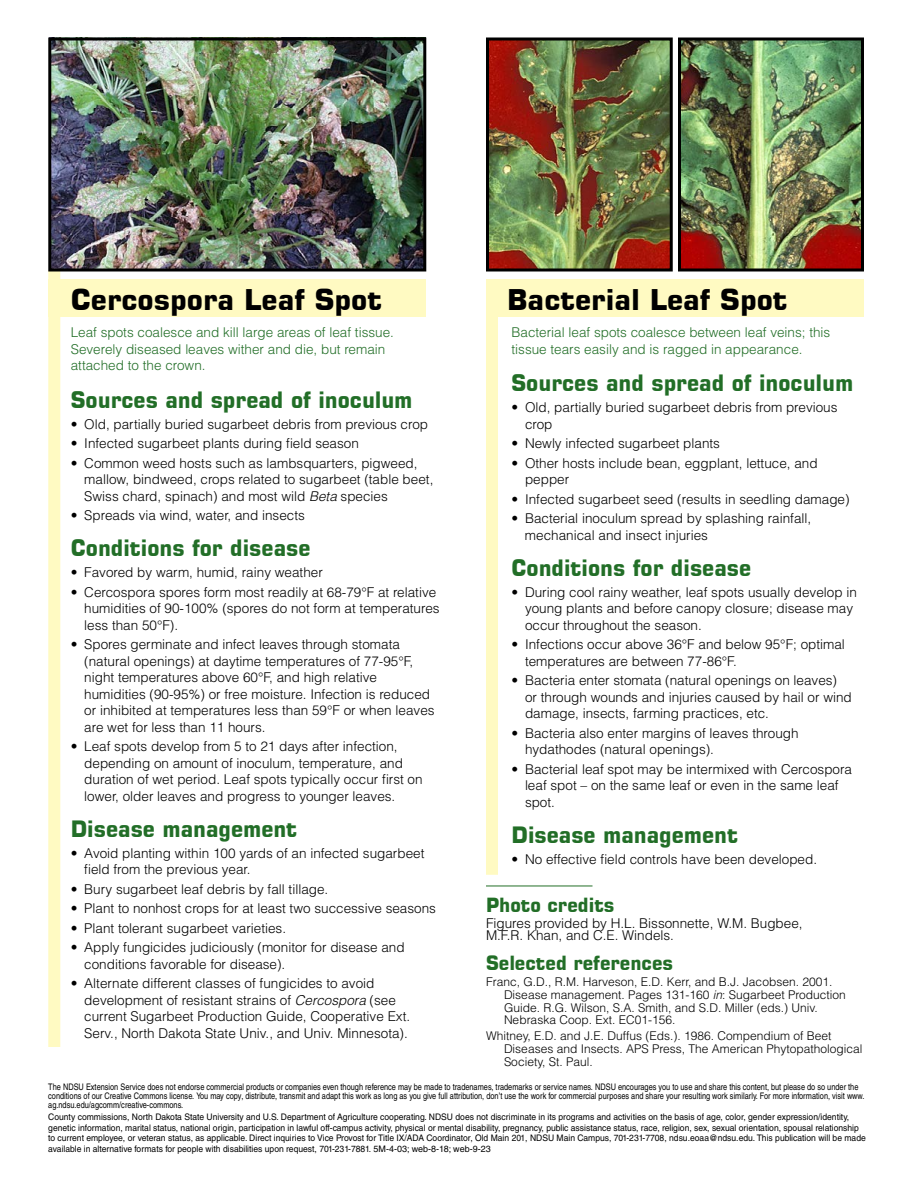
<style>
.page{position:relative;width:918px;height:1188px;background:#fff}
.page>*{position:absolute;margin:0;border:0;box-sizing:border-box;transform-origin:0 0}
.Subhead_1{font:700 28.5px "Square 721 BT";color:#000}
.Subhead_2{font:700 22.5px "Square 721 BT";color:#226e27;scale:.95 1}
.Subhead_2-2{font:700 19.5px "Square 721 BT";color:#226e27;scale:.95 1}
.Bullets{font:300 13.5px/16.5px "Helvetica LT Std";color:#000}
.Body_text{font:300 13.5px/16.5px "Helvetica LT Std";color:#226e27}
.Body_text-2{font:300 13.5px/12.8px "Helvetica LT Std";color:#000}
.Body_text-3{font:300 12px/12.8px "Helvetica LT Std";color:#000}
.t1{font:9px/10.5px "Helvetica LT Std";color:#000;scale:.95 1}
.t2{font:condensed 9px/9px "Helvetica LT Pro";color:#000}
.s1{font-style:italic}
</style>
<div class="page">
<img style="left:682px;top:42px;width:178px;height:226px">
<img style="left:52px;top:42px;width:370px;height:226px">
<div style="left:486px;top:284px;width:12px;height:591px;background:#fffac2"></div>
<div style="left:48px;top:270px;width:12px;height:777px;background:#fffac2"></div>
<div style="left:486px;top:279px;width:378px;height:37px;background:#fffac2"></div>
<div style="left:48px;top:279px;width:378px;height:37px;background:#fffac2"></div>
<div style="left:48px;top:38px;width:378px;height:234px;border:3px solid #000"></div>
<div style="left:678px;top:38px;width:186px;height:234px;border:3px solid #000"></div>
<hr style="left:486px;top:886px;width:106px;height:1px;background:#226e27">
<img style="left:490px;top:42px;width:179px;height:226px">
<div style="left:486px;top:38px;width:187px;height:234px;border:3px solid #000"></div>
<p class="Subhead_1" style="left:507px;top:282px;width:282px">Bacterial Leaf Spot</p>
<p class="Body_text" style="left:512px;top:324px;width:320px">Bacterial leaf spots coalesce between leaf veins; this tissue tears easily and is ragged in appearance.</p>
<p class="Subhead_2" style="left:512px;top:370px;width:361px">Sources and spread of inoculum</p>
<p class="Bullets" style="left:525px;top:399px;width:314px;text-indent:-14px">• Old, partially buried sugarbeet debris from previous crop</p>
<p class="Bullets" style="left:512px;top:435px;width:210px">• Newly infected sugarbeet plants</p>
<p class="Bullets" style="left:525px;top:455px;width:294px;text-indent:-14px">• Other hosts include bean, eggplant, lettuce, and pepper</p>
<p class="Bullets" style="left:512px;top:491px;width:340px">• Infected sugarbeet seed (results in seedling damage)</p>
<p class="Bullets" style="left:525px;top:510px;width:288px;text-indent:-13px">• Bacterial inoculum spread by splashing rainfall, mechanical and insect injuries</p>
<p class="Subhead_2" style="left:512px;top:554px;width:254px">Conditions for disease</p>
<p class="Bullets" style="left:525px;top:584px;width:333px;text-indent:-14px">• During cool rainy weather, leaf spots usually develop in young plants and before canopy closure; disease may occur throughout the season.</p>
<p class="Bullets" style="left:525px;top:636px;width:321px;text-indent:-14px">• Infections occur above 36°F and below 95°F; optimal temperatures are between 77-86°F.</p>
<p class="Bullets" style="left:525px;top:672px;width:328px;text-indent:-14px">• Bacteria enter stomata (natural openings on leaves) or through wounds and injuries caused by hail or wind damage, insects, farming practices, etc.</p>
<p class="Bullets" style="left:525px;top:725px;width:275px;text-indent:-14px">• Bacteria also enter margins of leaves through hydathodes (natural openings).</p>
<p class="Bullets" style="left:525px;top:761px;width:329px;text-indent:-14px">• Bacterial leaf spot may be intermixed with Cercospora leaf spot – on the same leaf or even in the same leaf spot.</p>
<p class="Subhead_2" style="left:512px;top:821px;width:240px">Disease management</p>
<p class="Bullets" style="left:512px;top:851px;width:307px">• No effective field controls have been developed.</p>
<p class="Subhead_2-2" style="left:486px;top:893px;width:137px">Photo credits</p>
<p class="Body_text-2" style="left:486px;top:916px;width:318px">Figures provided by H.L. Bissonnette, W.M. Bugbee,<br>M.F.R. Khan, and C.E. Windels.</p>
<p class="Subhead_2-2" style="left:486px;top:952px;width:198px">Selected references</p>
<p class="Body_text-3" style="left:504px;top:975px;width:343px;text-indent:-18px">Franc, G.D., R.M. Harveson, E.D. Kerr, and B.J. Jacobsen. 2001.<br>Disease management. Pages 131-160 <span class="s1">in</span>: Sugarbeet Production Guide. R.G. Wilson, S.A. Smith, and S.D. Miller (eds.) Univ.<br>Nebraska Coop. Ext. EC01-156.</p>
<p class="Body_text-3" style="left:504px;top:1029px;width:360px;text-indent:-18px">Whitney, E.D. and J.E. Duffus (Eds.). 1986. Compendium of Beet<br>Diseases and Insects. APS Press, The American Phytopathological<br>Society, St. Paul.</p>
<p class="t2" style="left:48px;top:1082px;width:818px">The NDSU Extension Service does not endorse commercial products or companies even though reference may be made to tradenames, trademarks or service names. NDSU encourages you to use and share this content, but please do so under the conditions of our Creative Commons license. You may copy, distribute, transmit and adapt this work as long as you give full attribution, don’t use the work for commercial purposes and share your resulting work similarly. For more information, visit www. ag.ndsu.edu/agcomm/creative-commons.</p>
<p class="t1" style="left:48px;top:1112px;width:862px">County commissions, North Dakota State University and U.S. Department of Agriculture cooperating. NDSU does not discriminate in its programs and activities on the basis of age, color, gender expression/identity, genetic information, marital status, national origin, participation in lawful off-campus activity, physical or mental disability, pregnancy, public assistance status, race, religion, sex, sexual orientation, spousal relationship to current employee, or veteran status, as applicable. Direct inquiries to Vice Provost for Title IX/ADA Coordinator, Old Main 201, NDSU Main Campus, 701-231-7708, ndsu.eoaa@ndsu.edu. This publication will be made available in alternative formats for people with disabilities upon request, 701-231-7881. 5M-4-03; web-8-18; web-9-23</p>
<p class="Subhead_1" style="left:71px;top:282px;width:313px">Cercospora Leaf Spot</p>
<p class="Body_text" style="left:71px;top:324px;width:325px">Leaf spots coalesce and kill large areas of leaf tissue.<br>Severely diseased leaves wither and die, but remain attached to the crown.</p>
<p class="Subhead_2" style="left:71px;top:386px;width:361px">Sources and spread of inoculum</p>
<p class="Bullets" style="left:71px;top:416px;width:359px">• Old, partially buried sugarbeet debris from previous crop</p>
<p class="Bullets" style="left:71px;top:435px;width:290px">• Infected sugarbeet plants during field season</p>
<p class="Bullets" style="left:84px;top:455px;width:351px;text-indent:-14px">• Common weed hosts such as lambsquarters, pigweed, mallow, bindweed, crops related to sugarbeet (table beet,<br>Swiss chard, spinach) and most wild <span class="s1">Beta</span> species</p>
<p class="Bullets" style="left:71px;top:507px;width:236px">• Spreads via wind, water, and insects</p>
<p class="Subhead_2" style="left:71px;top:535px;width:254px">Conditions for disease</p>
<p class="Bullets" style="left:71px;top:564px;width:254px">• Favored by warm, humid, rainy weather</p>
<p class="Bullets" style="left:84px;top:584px;width:357px;text-indent:-14px">• Cercospora spores form most readily at 68-79°F at relative humidities of 90-100% (spores do not form at temperatures less than 50°F).</p>
<p class="Bullets" style="left:84px;top:636px;width:352px;text-indent:-14px">• Spores germinate and infect leaves through stomata (natural openings) at daytime temperatures of 77-95°F, night temperatures above 60°F, and high relative humidities (90-95%) or free moisture. Infection is reduced or inhibited at temperatures less than 59°F or when leaves are wet for less than 11 hours.</p>
<p class="Bullets" style="left:84px;top:738px;width:340px;text-indent:-14px">• Leaf spots develop from 5 to 21 days after infection, depending on amount of inoculum, temperature, and duration of wet period. Leaf spots typically occur first on lower, older leaves and progress to younger leaves.</p>
<p class="Subhead_2" style="left:71px;top:815px;width:240px">Disease management</p>
<p class="Bullets" style="left:84px;top:845px;width:342px;text-indent:-14px">• Avoid planting within 100 yards of an infected sugarbeet field from the previous year.</p>
<p class="Bullets" style="left:71px;top:881px;width:259px">• Bury sugarbeet leaf debris by fall tillage.</p>
<p class="Bullets" style="left:71px;top:900px;width:367px">• Plant to nonhost crops for at least two successive seasons</p>
<p class="Bullets" style="left:71px;top:920px;width:217px">• Plant tolerant sugarbeet varieties.</p>
<p class="Bullets" style="left:84px;top:939px;width:322px;text-indent:-14px">• Apply fungicides judiciously (monitor for disease and conditions favorable for disease).</p>
<p class="Bullets" style="left:84px;top:975px;width:327px;text-indent:-14px">• Alternate different classes of fungicides to avoid development of resistant strains of <span class="s1">Cercospora</span> (see current Sugarbeet Production Guide, Cooperative Ext.<br>Serv., North Dakota State Univ., and Univ. Minnesota).</p>
</div>
